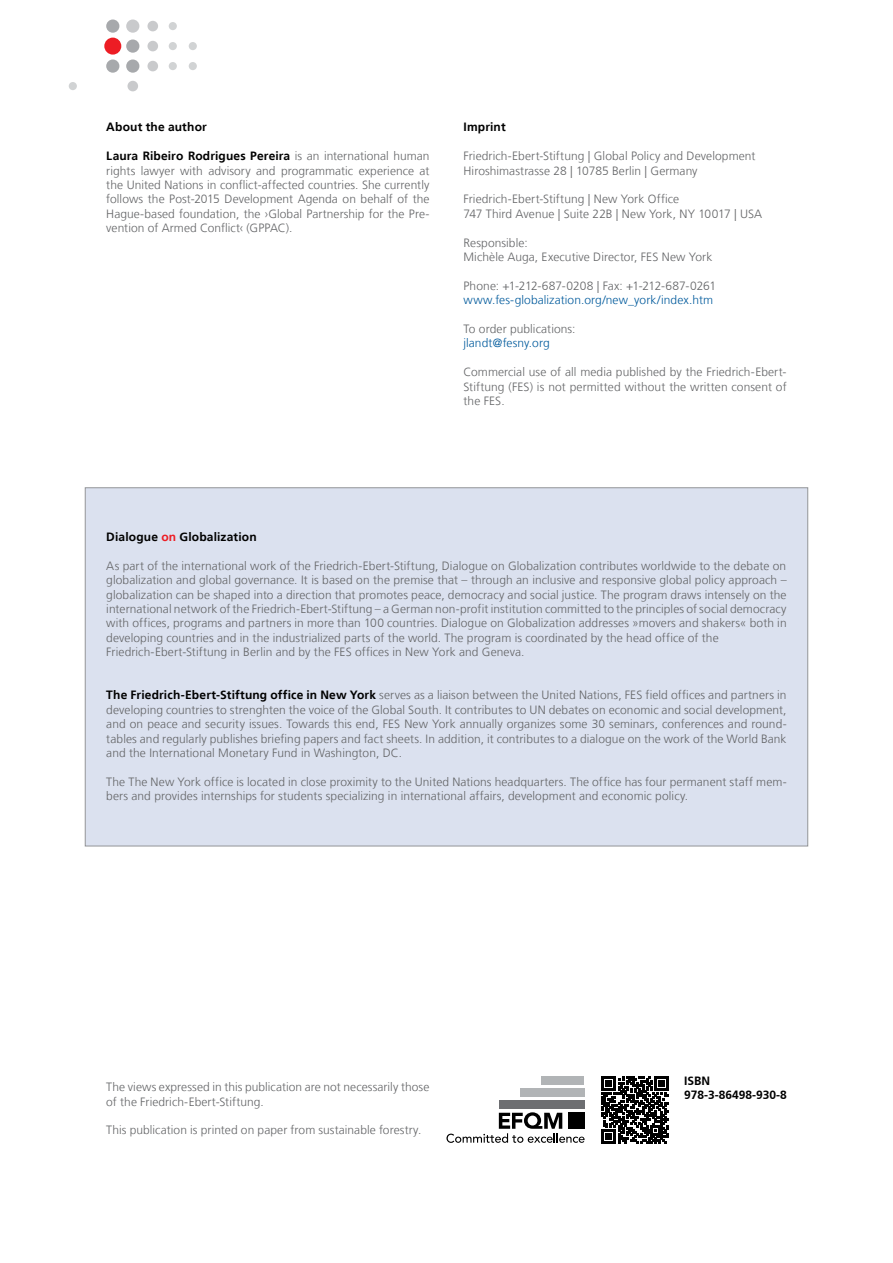
<style>
.page{position:relative;width:893px;height:1263px;background:#fff}
.page>*{position:absolute;margin:0;border:0;box-sizing:border-box;transform-origin:0 0}
.t1{font:300 12px/14.4px "Frutiger LT";letter-spacing:.005em;color:#636466}
.t2{font:300 12px "Frutiger LT";letter-spacing:.01em;color:#005a9c}
.t3{font:700 12px "Frutiger LT";letter-spacing:.01em;color:#000}
.t4{font:700 12px/14.4px "Frutiger CE";color:#000}
.s1{font-weight:700;color:#000}
.s2{color:#ed1d24}
</style>
<div class="page">
<div style="left:104px;top:38px;width:17px;height:17px;background:#ed1d24;border-radius:50%"></div>
<div style="left:69px;top:82px;width:8px;height:8px;background:#d1d3d4;border-radius:50%"></div>
<div style="left:127px;top:81px;width:11px;height:10px;background:#c9cacc;border-radius:50%"></div>
<div style="left:169px;top:22px;width:8px;height:8px;background:#d1d3d4;border-radius:50%"></div>
<div style="left:147px;top:21px;width:11px;height:10px;background:#c9cacc;border-radius:50%"></div>
<div style="left:189px;top:42px;width:8px;height:8px;background:#d1d3d4;border-radius:50%"></div>
<div style="left:169px;top:42px;width:8px;height:8px;background:#d1d3d4;border-radius:50%"></div>
<div style="left:147px;top:41px;width:11px;height:10px;background:#c9cacc;border-radius:50%"></div>
<div style="left:189px;top:62px;width:8px;height:8px;background:#d1d3d4;border-radius:50%"></div>
<div style="left:169px;top:62px;width:8px;height:8px;background:#d1d3d4;border-radius:50%"></div>
<div style="left:147px;top:61px;width:11px;height:10px;background:#c9cacc;border-radius:50%"></div>
<div style="left:126px;top:20px;width:13px;height:13px;background:#c9cacc;border-radius:50%"></div>
<div style="left:106px;top:20px;width:13px;height:13px;background:#a7a9ac;border-radius:50%"></div>
<div style="left:126px;top:39px;width:13px;height:14px;background:#a7a9ac;border-radius:50%"></div>
<div style="left:126px;top:59px;width:13px;height:14px;background:#a7a9ac;border-radius:50%"></div>
<div style="left:106px;top:59px;width:13px;height:14px;background:#a7a9ac;border-radius:50%"></div>
<svg style="left:446px;top:1112px;width:139px;height:31px"></svg>
<div style="left:568px;top:1113px;width:16px;height:16px;background:#000"></div>
<div style="left:499px;top:1101px;width:85px;height:8px;background:#6d6e71"></div>
<div style="left:520px;top:1089px;width:64px;height:8px;background:#b1b4b6"></div>
<div style="left:542px;top:1077px;width:42px;height:8px;background:#b1b4b6"></div>
<svg style="left:602px;top:1076px;width:67px;height:67px"></svg>
<div style="left:85px;top:488px;width:723px;height:358px;background:#dbe1ef;border:1px solid #939598"></div>
<p class="t3" style="left:106px;top:120px;width:102px">About the author</p>
<p class="t1" style="left:106px;top:149px;width:325px;text-align:justify"><span class="s1">Laura Ribeiro Rodrigues Pereira</span> is an international human rights lawyer with advisory and programmatic experience at the United Nations in conflict-affected countries. She currently follows the Post-2015 Development Agenda on behalf of the Hague-based foundation, the ›Global Partnership for the Pre&shy;vention of Armed Conflict‹ (GPPAC).</p>
<p class="t3" style="left:463px;top:120px;width:44px">Imprint</p>
<p class="t1" style="left:463px;top:149px;width:294px">Friedrich-Ebert-Stiftung | Global Policy and Development<br>Hiroshimastrasse 28 | 10785 Berlin | Germany</p>
<p class="t1" style="left:463px;top:192px;width:300px">Friedrich-Ebert-Stiftung | New York Office<br>747 Third Avenue | Suite 22B | New York, NY 10017 | USA</p>
<p class="t1" style="left:463px;top:235px;width:250px">Responsible:<br>Michèle Auga, Executive Director, FES New York</p>
<p class="t1" style="left:463px;top:279px;width:254px">Phone: +1-212-687-0208 | Fax: +1-212-687-0261</p>
<p class="t2" style="left:463px;top:293px;width:251px">www.fes-globalization.org/new_york/index.htm</p>
<p class="t1" style="left:463px;top:322px;width:114px">To order publications:</p>
<p class="t2" style="left:463px;top:336px;width:88px">jlandt@fesny.org</p>
<p class="t1" style="left:463px;top:365px;width:325px;text-align:justify">Commercial use of all media published by the Friedrich-Ebert-Stiftung (FES) is not permitted without the written consent of the FES.</p>
<p class="t3" style="left:106px;top:530px;width:152px">Dialogue <span class="s2">on</span> Globalization</p>
<p class="t1" style="left:106px;top:559px;width:682px">As part of the international work of the Friedrich-Ebert-Stiftung, Dialogue on Globalization contributes worldwide to the debate on globalization and global governance. It is based on the premise that – through an inclusive and responsive global policy approach – globalization can be shaped into a direction that promotes peace, democracy and social justice. The program draws intensely on the international network of the Friedrich-Ebert-Stiftung – a German non-profit institution committed to the principles of social democracy with offices, programs and partners in more than 100 countries. Dialogue on Globalization addresses »movers and shakers« both in developing countries and in the industrialized parts of the world. The program is coordinated by the head office of the Friedrich-Ebert-Stiftung in Berlin and by the FES offices in New York and Geneva.</p>
<p class="t1" style="left:106px;top:688px;width:682px;text-align:justify"><span class="s1">The Friedrich-Ebert-Stiftung office in New York</span> serves as a liaison between the United Nations, FES field offices and partners in developing countries to strenghten the voice of the Global South. It contributes to UN debates on economic and social development, and on peace and security issues. Towards this end, FES New York annually organizes some 30 seminars, conferences and round&shy;tables and regularly publishes briefing papers and fact sheets. In addition, it contributes to a dialogue on the work of the World Bank and the International Monetary Fund in Washington, DC.</p>
<p class="t1" style="left:106px;top:775px;width:682px">The The New York office is located in close proximity to the United Nations headquarters. The office has four permanent staff mem&shy;bers and provides internships for students specializing in international affairs, development and economic policy.</p>
<p class="t1" style="left:106px;top:1080px;width:325px">The views expressed in this publication are not necessarily those of the Friedrich-Ebert-Stiftung.</p>
<p class="t1" style="left:106px;top:1123px;width:317px">This publication is printed on paper from sustainable forestry.</p>
<p class="t4" style="left:684px;top:1073px;width:104px">ISBN<br>978-3-86498-930-8</p>
</div>
